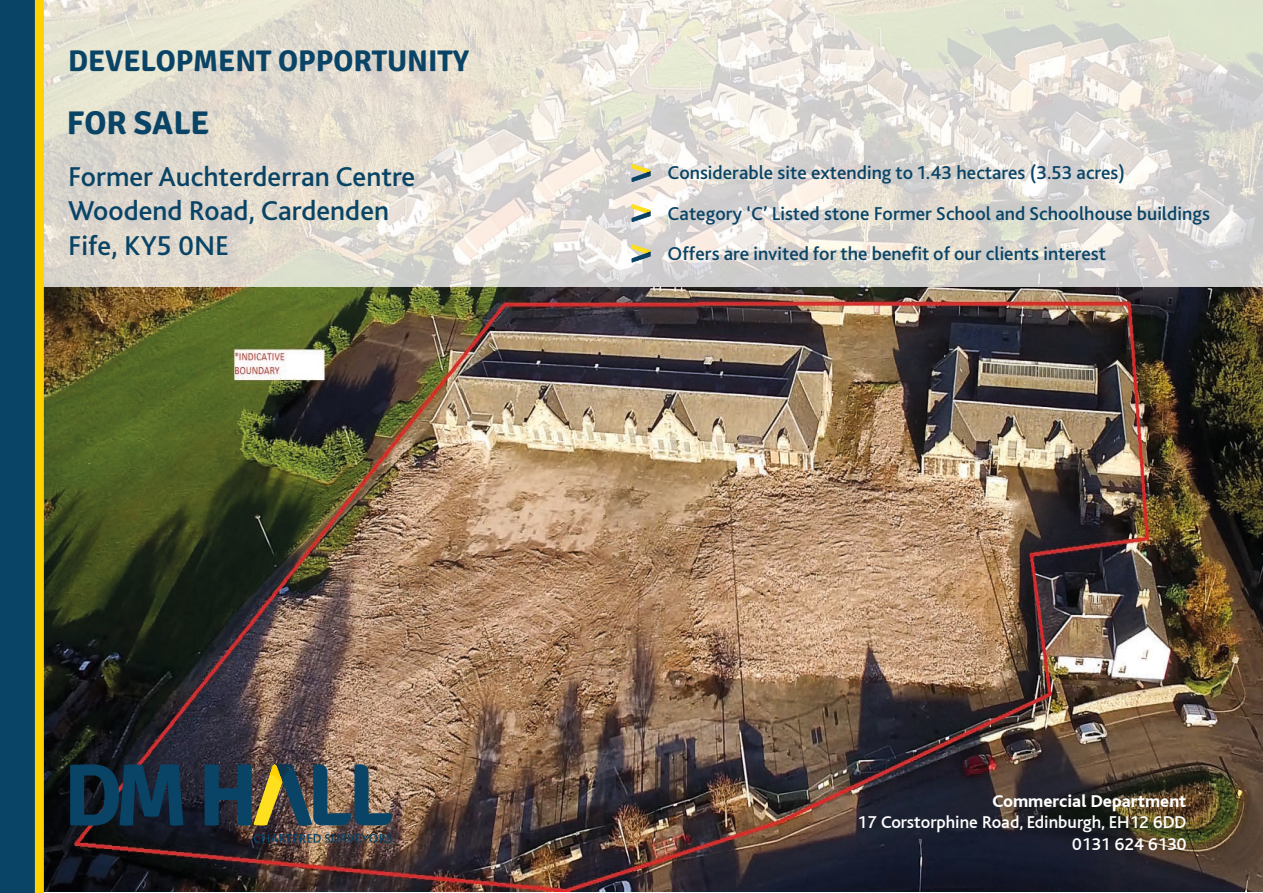
<style>
.page{position:relative;width:1263px;height:893px;background:#fff}
.page>*{position:absolute;margin:0;border:0;box-sizing:border-box;transform-origin:0 0}
.t1{font:700 33px "Signika";color:#094466}
.t2{font:700 30px "Signika";color:#094466}
.t3{font:500 28.5px/34.2px "Bliss 2";color:#094466}
.t4{font:500 19.5px/40.3px "Bliss 2";color:#094466}
.t5{font:500 18px/21.6px "Bliss";color:#fff;text-align:right}
.t6{font:800 18px "Bliss";color:#fff}
</style>
<div class="page">
<img style="left:44px;top:287px;width:1219px;height:604px">
<svg style="left:44px;top:0;width:1219px;height:287px;background:#e1ddd4"></svg>
<svg style="left:70px;top:764px;width:113px;height:62px;background:#0d344e"></svg>
<svg style="left:254px;top:834px;width:138px;height:9px"></svg>
<img style="left:205px;top:764px;width:187px;height:62px">
<svg style="left:631px;top:164px;width:19px;height:18px"></svg>
<svg style="left:631px;top:204px;width:19px;height:18px"></svg>
<svg style="left:631px;top:244px;width:19px;height:18px"></svg>
<div style="left:0;top:0;width:41px;height:893px;background:#094466"></div>
<div style="left:35px;top:0;width:9px;height:893px;background:#ffd200"></div>
<h2 class="t2" style="left:68px;top:43px;width:403px">DEVELOPMENT OPPORTUNITY</h2>
<h1 class="t1" style="left:67px;top:103px;width:144px">FOR SALE</h1>
<h3 class="t3" style="left:68px;top:159px;width:349px">Former Auchterderran Centre<br>Woodend Road, Cardenden<br>Fife, KY5 0NE</h3>
<p class="t4" style="left:668px;top:152px;width:544px">Considerable site extending to 1.43 hectares (3.53 acres)<br>Category ‘C’ Listed stone Former School and Schoolhouse buildings<br>Offers are invited for the benefit of our clients interest</p>
<p class="t6" style="left:992px;top:791px;width:195px">Commercial Department</p>
<p class="t5" style="left:857px;top:812px;width:330px">17 Corstorphine Road, Edinburgh, EH12 6DD<br>0131 624 6130</p>
</div>
